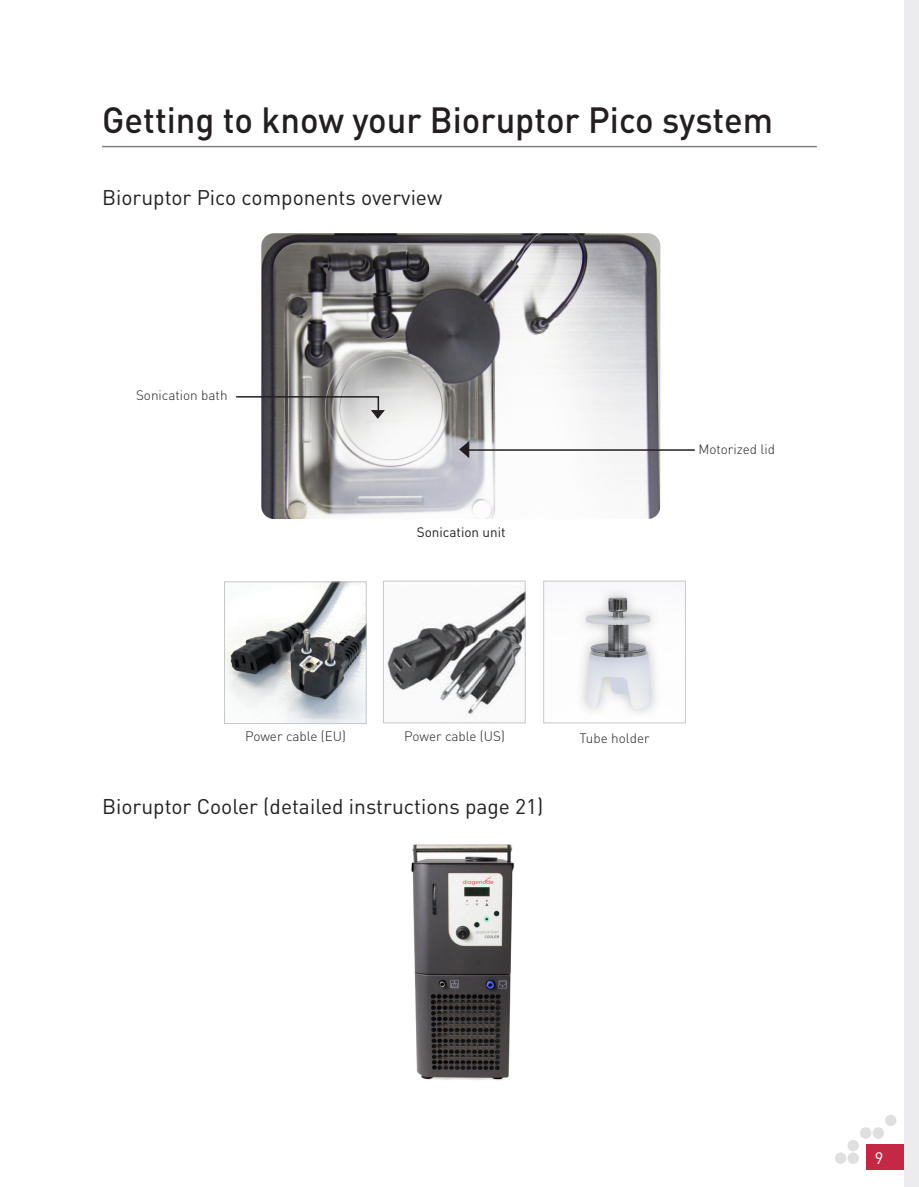
<style>
.page{position:relative;width:919px;height:1187px;background:#fff}
.page>*{position:absolute;margin:0;border:0;box-sizing:border-box;transform-origin:0 0}
.t1{font:500 36px "DIN";color:#231f20;scale:.96 1}
.t2{font:21px "DIN";color:#231f20}
.t3{font:16.5px "DIN";color:#fff}
.Subhead_2_Black{font:300 13.5px "DIN";color:#231f20}
.Subhead_2_Black-2{font:13.5px "DIN";color:#231f20}
</style>
<div class="page">
<div style="left:866px;top:1144px;width:52px;height:25px;background:#c32845"></div>
<div style="left:904px;top:0;width:14px;height:1186px;background:#ececee"></div>
<div style="left:847px;top:1152px;width:11px;height:11px;background:#dfdfdf;border-radius:50%"></div>
<div style="left:834px;top:1152px;width:12px;height:11px;background:#dfdfdf;border-radius:50%"></div>
<div style="left:847px;top:1139px;width:11px;height:12px;background:#dfdfdf;border-radius:50%"></div>
<div style="left:859px;top:1127px;width:12px;height:11px;background:#dfdfdf;border-radius:50%"></div>
<div style="left:872px;top:1127px;width:11px;height:11px;background:#dfdfdf;border-radius:50%"></div>
<div style="left:885px;top:1114px;width:11px;height:11px;background:#dfdfdf;border-radius:50%"></div>
<hr style="left:102px;top:146px;width:714px;height:1px;background:#808080">
<img style="left:226px;top:583px;width:138px;height:139px">
<div style="left:224px;top:581px;width:142px;height:143px;border:1px solid #c7c8ca"></div>
<img style="left:386px;top:587px;width:137px;height:130px">
<div style="left:383px;top:580px;width:142px;height:143px;border:1px solid #c7c8ca"></div>
<img style="left:581px;top:591px;width:75px;height:123px">
<div style="left:543px;top:580px;width:142px;height:143px;border:1px solid #c7c8ca"></div>
<img style="left:261px;top:233px;width:399px;height:286px">
<hr style="left:468px;top:449px;width:226px;height:2px;background:#231f20">
<svg style="left:458px;top:440px;width:12px;height:20px"></svg>
<svg style="left:236px;top:395px;width:150px;height:25px"></svg>
<img style="left:411px;top:844px;width:104px;height:237px">
<h1 class="t1" style="left:102px;top:97px;width:700px">Getting to know your Bioruptor Pico system</h1>
<h3 class="t2" style="left:102px;top:185px;width:341px">Bioruptor Pico components overview</h3>
<p class="Subhead_2_Black" style="left:136px;top:387px;width:93px">Sonication bath</p>
<p class="Subhead_2_Black-2" style="left:417px;top:523px;width:90px">Sonication unit</p>
<p class="Subhead_2_Black" style="left:698px;top:440px;width:78px">Motorized lid</p>
<p class="Subhead_2_Black" style="left:245px;top:728px;width:102px">Power cable (EU)</p>
<p class="Subhead_2_Black" style="left:404px;top:728px;width:102px">Power cable (US)</p>
<h3 class="t2" style="left:102px;top:792px;width:443px">Bioruptor Cooler (detailed instructions page 21)</h3>
<p class="Subhead_2_Black" style="left:579px;top:729px;width:72px">Tube holder</p>
<p class="t3" style="left:874px;top:1147px;width:10px">9</p>
</div>
